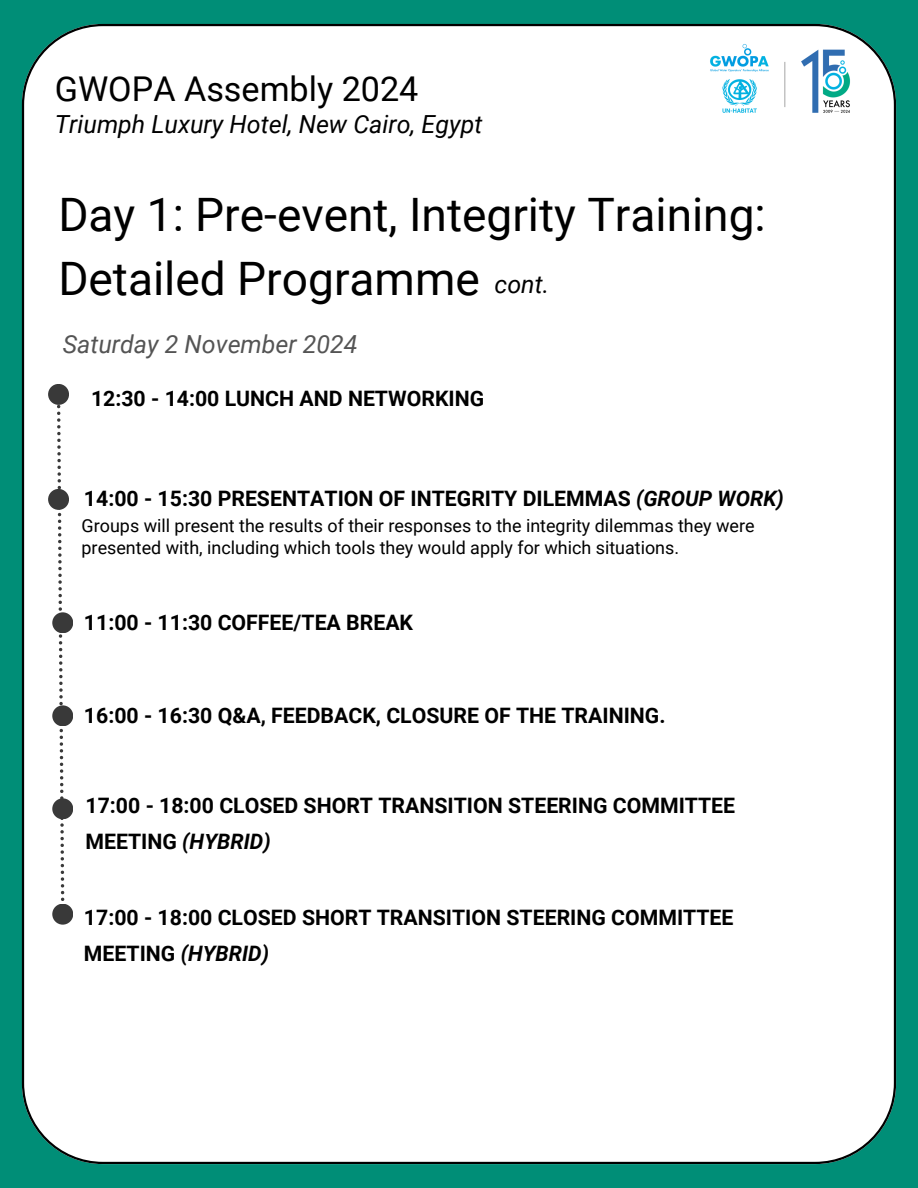
<style>
.page{position:relative;width:918px;height:1188px;background:#008e77}
.page>*{position:absolute;margin:0;border:0;box-sizing:border-box;transform-origin:0 0}
.t1{font:46.05px/63.8px "Roboto";color:#000}
.t2{font:34.2px "Roboto";color:#000}
.t3{font:italic 24.9px "Roboto";color:#000}
.t4{font:italic 24.9px "Roboto";color:#545454}
.t5{font:700 21.3px/36px "Roboto";color:#000}
.t6{font:18px/21.8px "Roboto";color:#000}
.s1{font-style:italic}
</style>
<div class="page">
<div style="left:22px;top:24px;width:874px;height:1140px;background:#fff"></div>
<svg style="left:57px;top:405px;width:7px;height:496px;background:#d8d8d8"></svg>
<div style="left:48px;top:384px;width:21px;height:21px;background:#393939;border-radius:50%"></div>
<div style="left:48px;top:489px;width:21px;height:21px;background:#393939;border-radius:50%"></div>
<div style="left:52px;top:612px;width:21px;height:21px;background:#393939;border-radius:50%"></div>
<div style="left:52px;top:705px;width:21px;height:21px;background:#393939;border-radius:50%"></div>
<img style="left:709px;top:44px;width:142px;height:70px">
<div style="left:52px;top:798px;width:21px;height:21px;background:#393939;border-radius:50%"></div>
<div style="left:52px;top:904px;width:21px;height:21px;background:#393939;border-radius:50%"></div>
<h3 class="t2" style="left:55px;top:69px;width:365px">GWOPA Assembly 2024</h3>
<h5 class="t3" style="left:55px;top:110px;width:429px">Triumph Luxury Hotel, New Cairo, Egypt</h5>
<h4 class="t1" style="left:58px;top:183px;width:709px">Day 1: Pre-event, Integrity Training:<br>Detailed Programme</h4>
<h5 class="t3" style="left:495px;top:270px;width:56px">cont.</h5>
<p class="t4" style="left:63px;top:330px;width:296px">Saturday 2 November 2024</p>
<p class="t5" style="left:91px;top:380px;width:395px">12:30 - 14:00 LUNCH AND NETWORKING</p>
<h2 class="t5" style="left:84px;top:481px;width:701px">14:00 - 15:30 PRESENTATION OF INTEGRITY DILEMMAS <span class="s1">(GROUP WORK)</span></h2>
<h4 class="t6" style="left:82px;top:515px;width:675px">Groups will present the results of their responses to the integrity dilemmas they were presented with, including which tools they would apply for which situations.</h4>
<h5 class="t5" style="left:84px;top:604px;width:331px">11:00 - 11:30 COFFEE/TEA BREAK</h5>
<h5 class="t5" style="left:84px;top:697px;width:583px">16:00 - 16:30 Q&amp;A, FEEDBACK, CLOSURE OF THE TRAINING.</h5>
<h5 class="t5" style="left:86px;top:788px;width:651px">17:00 - 18:00 CLOSED SHORT TRANSITION STEERING COMMITTEE<br>MEETING <span class="s1">(HYBRID)</span></h5>
<h4 class="t5" style="left:84px;top:900px;width:651px">17:00 - 18:00 CLOSED SHORT TRANSITION STEERING COMMITTEE<br>MEETING <span class="s1">(HYBRID)</span></h4>
</div>
